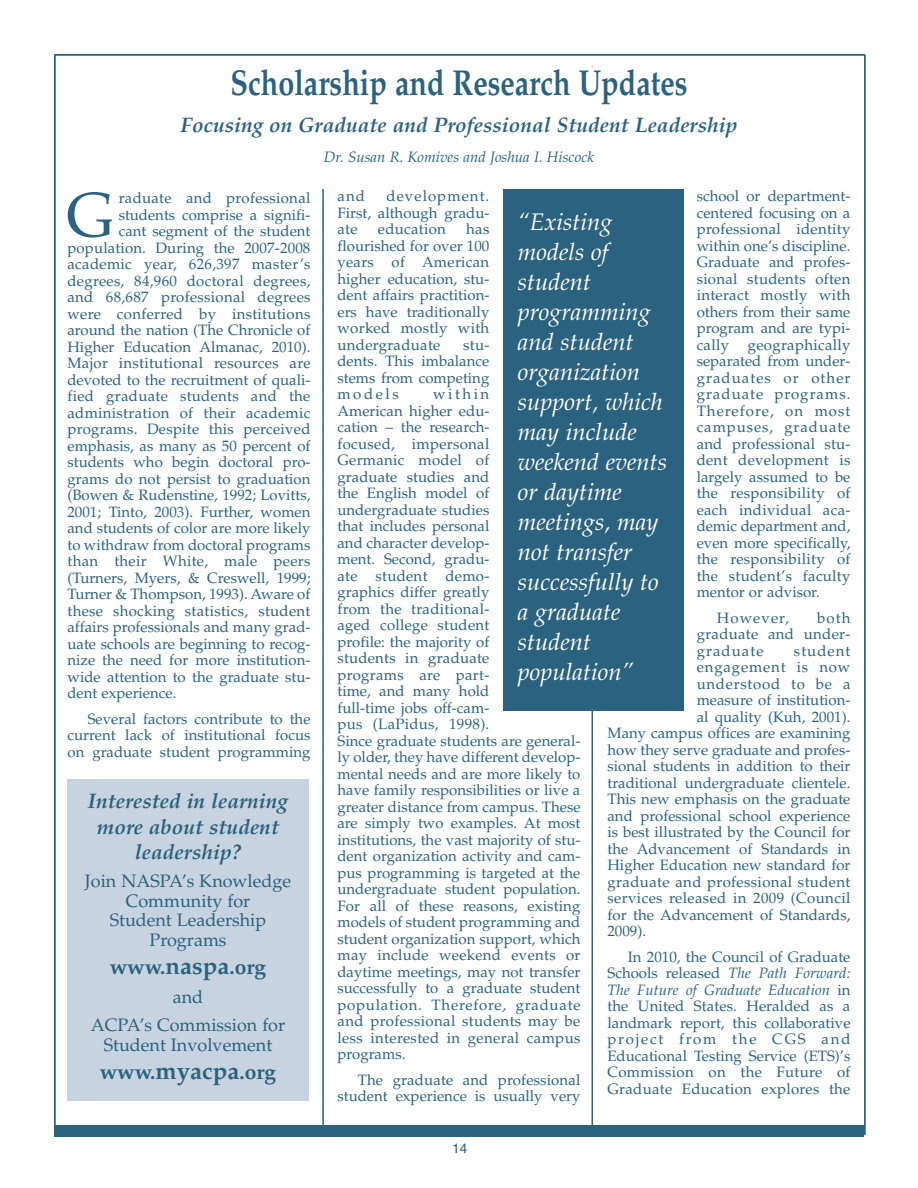
<style>
.page{position:relative;width:918px;height:1188px;background:#fff}
.page>*{position:absolute;margin:0;border:0;box-sizing:border-box;transform-origin:0 0}
.t1{font:62.55px "Palatino";color:#2b627f}
.t2{font:700 36px "Palatino";color:#2b627f;scale:.8 1}
.t3{font:italic 24px/30px "Palatino";color:#fff}
.t4{font:italic 700 21px/25.2px "Palatino";color:#2b627f;text-align:center}
.t5{font:700 21px "Palatino";color:#2b627f}
.t6{font:18px/19.5px "Palatino";color:#2b627f;text-align:center}
.t7{font:15px/16.5px "Palatino";color:#2b627f;text-align:justify}
.t8{font:15px "Palatino";letter-spacing:.02em;color:#2b627f}
.t9{font:15px "Palatino";letter-spacing:.025em;color:#2b627f}
.t10{font:italic 15px "Palatino";color:#2b627f}
.t11{font:15px "Palatino";letter-spacing:.07em;color:#2b627f}
.t12{font:15px "Palatino";letter-spacing:.055em;color:#2b627f}
.t13{font:15px "Palatino";letter-spacing:.05em;color:#2b627f}
.t14{font:13.5px "Helvetica";color:#2b627f}
.s1{font-size:24px}
.s2{font-style:italic}
</style>
<div class="page">
<hr style="left:322px;top:68px;width:2px;height:1061px;background:#2b627f">
<hr style="left:592px;top:67px;width:1px;height:1060px;background:#2b627f">
<div style="left:54px;top:1125px;width:810px;height:12px;background:#2b627f"></div>
<hr style="left:55px;top:54px;width:810px;height:2px;background:#2b627f">
<hr style="left:54px;top:55px;width:2px;height:1080px;background:#2b627f">
<hr style="left:864px;top:55px;width:2px;height:1080px;background:#2b627f">
<div style="left:68px;top:68px;width:782px;height:121px;background:#fff"></div>
<div style="left:68px;top:779px;width:241px;height:321px;background:#c7d3de"></div>
<div style="left:503px;top:189px;width:180px;height:521px;background:#2b627f"></div>
<h2 class="t2" style="left:230px;top:69px;width:573px">Scholarship and Research Updates</h2>
<h3 class="t4" style="left:181px;top:115px;width:558px">Focusing on Graduate and Professional Student Leadership</h3>
<p class="t10" style="left:324px;top:151px;width:272px">Dr. Susan R. Komives and Joshua I. Hiscock</p>
<h1 class="t1" style="left:66px;top:190px;width:49px">G</h1>
<p class="t8" style="left:119px;top:192px;width:193px">raduate and professional</p>
<p class="t7" style="left:119px;top:208px;width:193px">students comprise a signifi-</p>
<p class="t7" style="left:119px;top:225px;width:193px">cant segment of the student</p>
<p class="t7" style="left:67px;top:241px;width:244px">population. During the 2007-2008</p>
<p class="t8" style="left:67px;top:258px;width:245px">academic year, 626,397 master’s</p>
<p class="t8" style="left:67px;top:275px;width:245px">degrees, 84,960 doctoral degrees,</p>
<p class="t8" style="left:67px;top:291px;width:245px">and 68,687 professional degrees</p>
<p class="t8" style="left:67px;top:308px;width:245px">were conferred by institutions</p>
<p class="t7" style="left:67px;top:324px;width:244px">around the nation (The Chronicle of</p>
<p class="t7" style="left:67px;top:340px;width:245px">Higher Education Almanac, 2010).</p>
<p class="t8" style="left:67px;top:357px;width:245px">Major institutional resources are</p>
<p class="t7" style="left:67px;top:373px;width:244px">devoted to the recruitment of quali-</p>
<p class="t8" style="left:67px;top:390px;width:244px">fied graduate students and the</p>
<p class="t8" style="left:67px;top:407px;width:244px">administration of their academic</p>
<p class="t7" style="left:67px;top:423px;width:245px">programs. Despite this perceived</p>
<p class="t7" style="left:67px;top:439px;width:245px">emphasis, as many as 50 percent of</p>
<p class="t7" style="left:67px;top:456px;width:245px">students who begin doctoral pro-</p>
<p class="t7" style="left:67px;top:472px;width:245px">grams do not persist to graduation</p>
<p class="t7" style="left:67px;top:489px;width:245px">(Bowen &amp; Rudenstine, 1992; Lovitts,</p>
<p class="t7" style="left:67px;top:505px;width:244px">2001; Tinto, 2003). Further, women</p>
<p class="t7" style="left:67px;top:522px;width:244px">and students of color are more likely</p>
<p class="t7" style="left:67px;top:538px;width:245px">to withdraw from doctoral programs</p>
<p class="t8" style="left:67px;top:555px;width:244px">than their White, male peers</p>
<p class="t7" style="left:67px;top:571px;width:245px">(Turners, Myers, &amp; Creswell, 1999;</p>
<p class="t7" style="left:67px;top:588px;width:245px">Turner &amp; Thompson, 1993). Aware of</p>
<p class="t8" style="left:67px;top:605px;width:244px">these shocking statistics, student</p>
<p class="t7" style="left:67px;top:621px;width:245px">affairs professionals and many grad-</p>
<p class="t7" style="left:67px;top:637px;width:245px">uate schools are beginning to recog-</p>
<p class="t7" style="left:67px;top:654px;width:244px">nize the need for more institution-</p>
<p class="t7" style="left:67px;top:670px;width:245px">wide attention to the graduate stu-</p>
<p class="t7" style="left:67px;top:687px;width:110px">dent experience.</p>
<p class="t7" style="left:67px;top:712px;width:245px;text-indent:20px">Several factors contribute to the current lack of institutional focus on graduate student programming</p>
<h3 class="t4" style="left:88px;top:791px;width:202px">Interested in learning more about student leadership?</h3>
<p class="t6" style="left:85px;top:874px;width:208px">Join NASPA’s Knowledge<br>Community for<br>Student Leadership<br>Programs</p>
<h3 class="t5" style="left:110px;top:959px;width:158px">www.<span class="s1">naspa</span>.org</h3>
<p class="t6" style="left:91px;top:985px;width:196px;line-height:28.5px">and<br>ACPA’s Commission for</p>
<p class="t6" style="left:104px;top:1037px;width:170px">Student Involvement</p>
<h3 class="t5" style="left:100px;top:1064px;width:178px">www.<span class="s1">myacpa</span>.org</h3>
<p class="t7" style="left:697px;top:190px;width:155px">school or department&shy;centered focusing on a professional identity within one’s discipline.<br>Graduate and profes&shy;sional students often interact mostly with others from their same program and are typi&shy;cally geographically separated from under&shy;graduates or other graduate programs.<br>Therefore, on most campuses, graduate and professional stu&shy;dent development is largely assumed to be the responsibility of each individual aca&shy;demic department and, even more specifically, the responsibility of the student’s faculty mentor or advisor.</p>
<p class="t11" style="left:717px;top:612px;width:73px">However,</p>
<p class="t7" style="left:337px;top:190px;width:153px;text-indent:49px">development.<br>First, although gradu&shy;ate</p>
<p class="t7" style="left:337px;top:190px;width:29px">and</p>
<h3 class="t3" style="left:518px;top:210px;width:151px">“Existing models of student programming and student organization support, which may include weekend events or daytime meetings, may not transfer successfully to a graduate student population”</h3>
<p class="t7" style="left:337px;top:223px;width:153px;text-indent:129px">has flourished for over 100 years of American higher education, stu&shy;dent affairs practition&shy;ers have traditionally worked mostly with undergraduate</p>
<p class="t8" style="left:378px;top:223px;width:70px">education</p>
<p class="t7" style="left:337px;top:338px;width:153px;text-indent:126px">stu&shy;dents. This imbalance stems from competing models</p>
<p class="t7" style="left:337px;top:388px;width:245px;text-align:left;text-indent:96px">within<br>American higher edu-<br>cation – the research-<br>focused, impersonal<br>Germanic model of<br>graduate studies and<br>the English model of undergraduate studies<br>that includes personal<br>and character develop-<br>ment. Second, gradu-<br>ate student demo-<br>graphics differ greatly<br>from the traditional-<br>aged college student<br>profile: the majority of<br>students in graduate<br>programs are part-<br>time, and many hold<br>full-time jobs off-cam-<br>pus (LaPidus, 1998).<br>Since graduate students are general&shy;ly older, they have different develop&shy;mental needs and are more likely to have family responsibilities or live a greater distance from campus. These are simply two examples. At most institutions, the vast majority of stu&shy;dent organization activity and cam&shy;pus programming is targeted at the undergraduate student population.<br>For all of these reasons, existing models of student programming and student organization support, which may include weekend events or daytime meetings, may not transfer successfully to a graduate student population. Therefore, graduate and professional students may be less interested in general campus programs.</p>
<p class="t7" style="left:337px;top:1073px;width:245px;text-align:right">The graduate and professional student experience is usually very</p>
<p class="t7" style="left:697px;top:611px;width:155px;text-indent:121px">both graduate and under&shy;graduate</p>
<p class="t11" style="left:794px;top:645px;width:58px">student</p>
<p class="t12" style="left:697px;top:661px;width:155px">engagement is now</p>
<p class="t13" style="left:697px;top:678px;width:155px">understood to be a</p>
<p class="t7" style="left:697px;top:694px;width:155px">measure of institution-</p>
<p class="t7" style="left:697px;top:710px;width:155px">al quality (Kuh, 2001).</p>
<p class="t7" style="left:607px;top:727px;width:244px">Many campus offices are examining</p>
<p class="t7" style="left:607px;top:743px;width:245px">how they serve graduate and profes-</p>
<p class="t7" style="left:607px;top:760px;width:244px">sional students in addition to their</p>
<p class="t7" style="left:607px;top:776px;width:244px">traditional undergraduate clientele.</p>
<p class="t7" style="left:607px;top:793px;width:244px">This new emphasis on the graduate</p>
<p class="t7" style="left:607px;top:809px;width:244px">and professional school experience</p>
<p class="t7" style="left:607px;top:826px;width:244px">is best illustrated by the Council for</p>
<p class="t7" style="left:607px;top:842px;width:244px">the Advancement of Standards in</p>
<p class="t7" style="left:607px;top:859px;width:244px">Higher Education new standard for</p>
<p class="t9" style="left:607px;top:876px;width:244px">graduate and professional student</p>
<p class="t9" style="left:607px;top:892px;width:244px">services released in 2009 (Council</p>
<p class="t7" style="left:607px;top:908px;width:244px">for the Advancement of Standards,</p>
<p class="t7" style="left:607px;top:925px;width:40px">2009).</p>
<p class="t7" style="left:607px;top:950px;width:245px;text-indent:20px">In 2010, the Council of Graduate Schools released <span class="s2">The Path Forward:<br>The Future of Graduate Education</span> in the United States. Heralded as a landmark report, this collaborative project from the CGS and Educational Testing Service (ETS)’s Commission on the Future of Graduate Education explores the</p>
<p class="t14" style="left:452px;top:1143px;width:17px">14</p>
</div>
